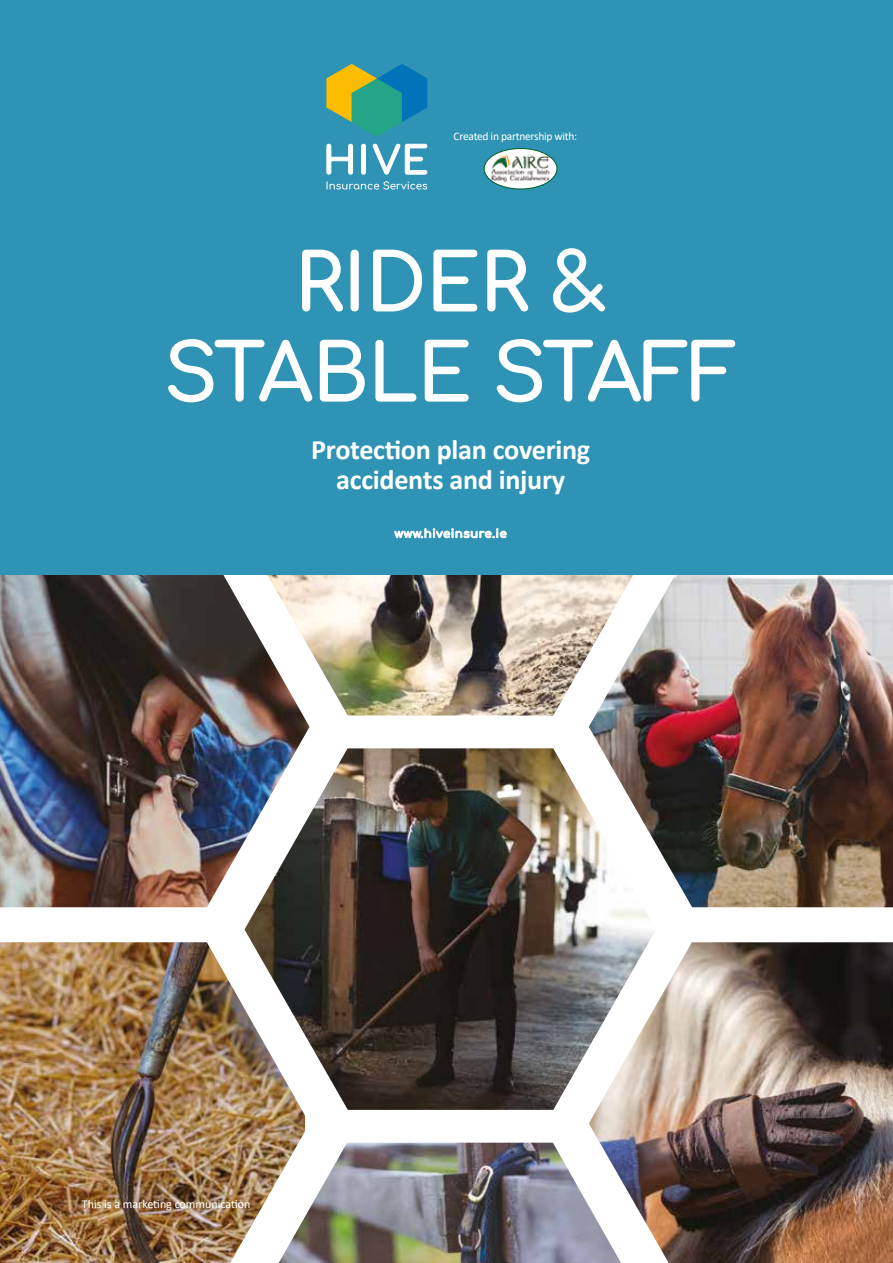
<style>
.page{position:relative;width:893px;height:1263px;background:#fff}
.page>*{position:absolute;margin:0;border:0;box-sizing:border-box;transform-origin:0 0}
.t1{font:700 79.2px/90.2px "Comfortaa";letter-spacing:-.02em;color:#fff;text-align:center}
.t2{font:700 28.2px/30.6px "Calibri";letter-spacing:-.01em;color:#fff;text-align:center}
.t3{font:12px "Calibri";color:#fff}
.t4{font:700 11.85px "Comfortaa";letter-spacing:.04em;color:#fff}
.t5{font:11.55px "Calibri";letter-spacing:-.025em;color:#fff}
</style>
<div class="page">
<img style="left:0;top:942px;width:305px;height:321px">
<img style="left:589px;top:574px;width:304px;height:333px">
<img style="left:310px;top:574px;width:346px;height:141px">
<img style="left:0;top:574px;width:310px;height:333px">
<div style="left:0;top:0;width:893px;height:574px;background:#2e93b4"></div>
<img style="left:244px;top:748px;width:412px;height:362px">
<img style="left:589px;top:942px;width:304px;height:321px">
<svg style="left:361px;top:144px;width:5px;height:30px"></svg>
<svg style="left:373px;top:144px;width:54px;height:30px"></svg>
<svg style="left:326px;top:181px;width:101px;height:9px"></svg>
<svg style="left:327px;top:144px;width:26px;height:30px"></svg>
<svg style="left:326px;top:64px;width:101px;height:73px"></svg>
<svg style="left:394px;top:528px;width:113px;height:11px"></svg>
<img style="left:279px;top:1143px;width:342px;height:120px">
<img style="left:484px;top:148px;width:73px;height:40px">
<div style="left:484px;top:148px;width:73px;height:42px;border:1px solid #086430;border-radius:50%"></div>
<p class="t5" style="left:454px;top:128px;width:125px">Created in partnership with:</p>
<h1 class="t1" style="left:164px;top:226px;width:576px">RIDER &amp;<br>STABLE STAFF</h1>
<p class="t2" style="left:311px;top:434px;width:280px">Protection plan covering accidents and injury</p>
<p class="t4" style="left:395px;top:522px;width:114px">www.hiveinsure.ie</p>
<p class="t3" style="left:82px;top:1195px;width:170px">This is a marketing communication</p>
</div>
